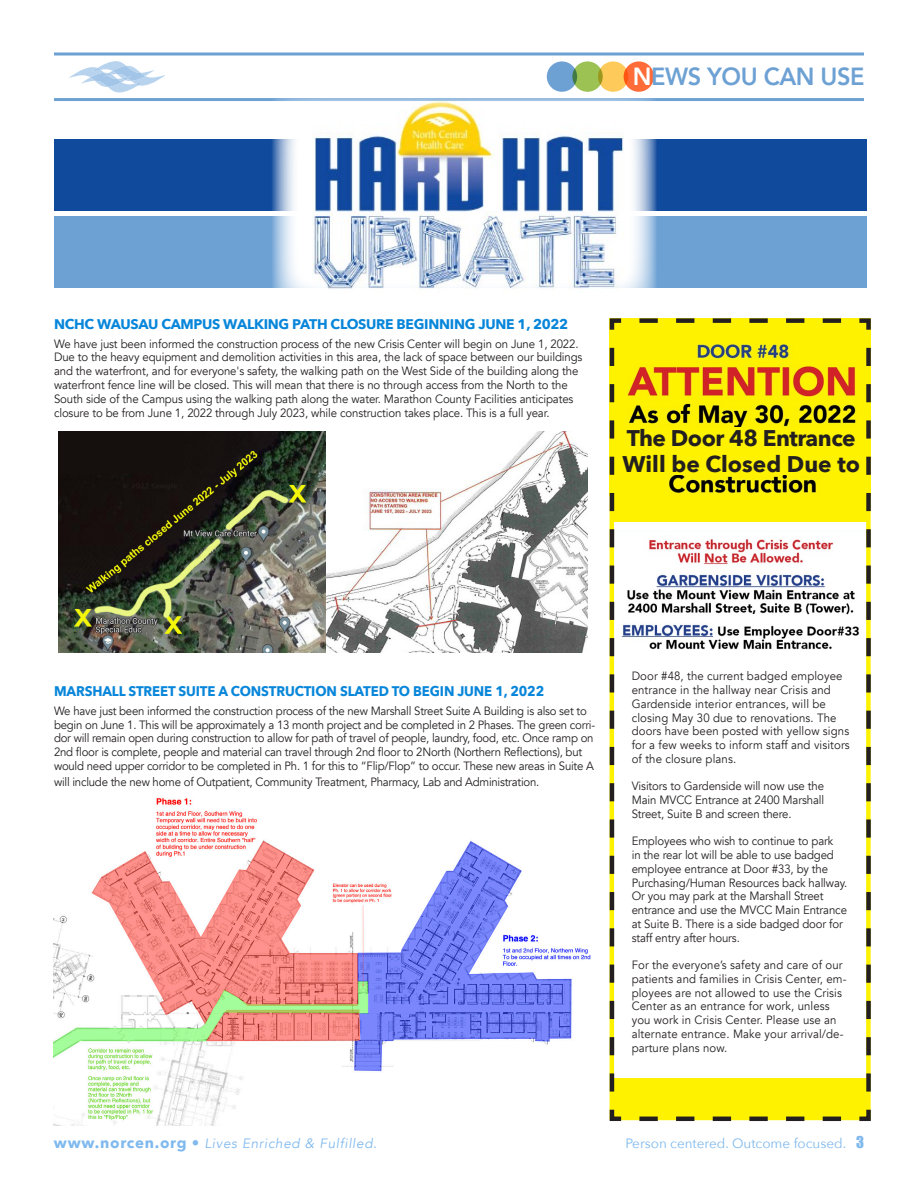
<style>
.page{position:relative;width:918px;height:1188px;background:#fff}
.page>*{position:absolute;margin:0;border:0;box-sizing:border-box;transform-origin:0 0}
.t1{font:800 24.75px "Avenir";letter-spacing:-.02em;color:#6da1d4;scale:.95 1}
._1-Header{font:700 22.65px "Avenir Next";letter-spacing:-.02em;color:#231f20}
._1-Header-2{font:700 22.65px "Avenir Next";color:#231f20}
._3-BodyCopy{font:700 13.95px "Avenir Next";letter-spacing:-.01em;color:#0886da;scale:.95 1}
._1-Header-3{font:700 13.95px "Avenir Next";letter-spacing:-.02em;color:#0886da}
.t2{font:italic 13.5px "Avenir";letter-spacing:.05em;color:#7fb9ee}
.t3{font:13.5px "Avenir Next";color:#7fb9ee}
._3-BodyCopy-2{font:12px/13.8px "Avenir";letter-spacing:-.01em;color:#231f20;scale:.95 1}
._3-BodyCopy-3{font:12px/13.8px "Avenir";letter-spacing:.01em;color:#231f20;scale:.95 1}
.s1{color:#fff}
.s2{font-family:"Avenir Next";font-weight:700;font-style:normal;font-size:15px}
.s3{font-family:"Impact";font-size:15px}
</style>
<div class="page">
<svg style="left:69px;top:61px;width:96px;height:31px"></svg>
<svg style="left:54px;top:52px;width:810px;height:4px;background:#91b8de"></svg>
<hr style="left:54px;top:98px;width:810px;height:3px;background:#6da1d4">
<div style="left:624px;top:61px;width:30px;height:31px;background:#ff6c37;border-radius:50%"></div>
<div style="left:598px;top:61px;width:30px;height:31px;background:#feca5a;border-radius:50%"></div>
<div style="left:572px;top:61px;width:31px;height:31px;background:#9bc253;border-radius:50%"></div>
<div style="left:547px;top:61px;width:30px;height:31px;background:#6da1d4;border-radius:50%"></div>
<div style="left:54px;top:216px;width:812px;height:72px;background:#6da1d4"></div>
<div style="left:54px;top:140px;width:812px;height:71px;background:#104a9c"></div>
<img style="left:54px;top:798px;width:537px;height:328px">
<svg style="left:262px;top:85px;width:404px;height:203px"></svg>
<img style="left:312px;top:97px;width:312px;height:192px">
<img style="left:58px;top:432px;width:530px;height:221px">
<svg style="left:609px;top:318px;width:262px;height:803px"></svg>
<div style="left:632px;top:427px;width:226px;height:47px;background:#fef200"></div>
<div style="left:58px;top:432px;width:124px;height:42px;background:#15100d"></div>
<h1 class="t1" style="left:633px;top:58px;width:246px"><span class="s1">N</span>EWS YOU CAN USE</h1>
<p class="_1-Header-3" style="left:54px;top:312px;width:516px">NCHC WAUSAU CAMPUS WALKING PATH CLOSURE BEGINNING JUNE 1, 2022</p>
<p class="_3-BodyCopy-2" style="left:54px;top:337px;width:558px">We have just been informed the construction process of the new Crisis Center will begin on June 1, 2022.<br>Due to the heavy equipment and demolition activities in this area, the lack of space between our buildings and the waterfront, and for everyone's safety, the walking path on the West Side of the building along the waterfront fence line will be closed. This will mean that there is no through access from the North to the South side of the Campus using the walking path along the water. Marathon County Facilities anticipates closure to be from June 1, 2022 through July 2023, while construction takes place. This is a full year.</p>
<p class="_1-Header" style="left:627px;top:419px;width:231px">The Door 48 Entrance</p>
<p class="_1-Header-2" style="left:622px;top:444px;width:239px">Will be Closed Due to</p>
<p class="_3-BodyCopy" style="left:54px;top:679px;width:518px">MARSHALL STREET SUITE A CONSTRUCTION SLATED TO BEGIN JUNE 1, 2022</p>
<p class="_3-BodyCopy-2" style="left:54px;top:704px;width:571px">We have just been informed the construction process of the new Marshall Street Suite A Building is also set to begin on June 1. This will be approximately a 13 month project and be completed in 2 Phases. The green corri&shy;dor will remain open during construction to allow for path of travel of people, laundry, food, etc. Once ramp on 2nd floor is complete, people and material can travel through 2nd floor to 2North (Northern Reflections), but would need upper corridor to be completed in Ph. 1 for this to “Flip/Flop” to occur. These new areas in Suite A</p>
<p class="_3-BodyCopy-2" style="left:54px;top:775px;width:512px">will include the new home of Outpatient, Community Treatment, Pharmacy, Lab and Administration.</p>
<p class="_3-BodyCopy-3" style="left:632px;top:669px;width:231px">Door #48, the current badged employee entrance in the hallway near Crisis and Gardenside interior entrances, will be closing May 30 due to renovations. The doors have been posted with yellow signs for a few weeks to inform staff and visitors of the closure plans.</p>
<p class="_3-BodyCopy-2" style="left:632px;top:779px;width:204px;text-align:justify">Visitors to Gardenside will now use the Main MVCC Entrance at 2400 Marshall Street, Suite B and screen there.</p>
<p class="_3-BodyCopy-2" style="left:632px;top:834px;width:228px">Employees who wish to continue to park<br>in the rear lot will be able to use badged employee entrance at Door #33, by the Purchasing/Human Resources back hallway.<br>Or you may park at the Marshall Street entrance and use the MVCC Main Entrance at Suite B. There is a side badged door for staff entry after hours.</p>
<p class="_3-BodyCopy-3" style="left:632px;top:958px;width:228px">For the everyone’s safety and care of our patients and families in Crisis Center, em&shy;ployees are not allowed to use the Crisis Center as an entrance for work, unless you work in Crisis Center. Please use an alternate entrance. Make your arrival/de&shy;parture plans now.</p>
<p class="t2" style="left:54px;top:1136px;width:325px"><span class="s2">www.norcen.org •</span> Lives Enriched &amp; Fulfilled.</p>
<p class="t3" style="left:625px;top:1132px;width:240px">Person centered. Outcome focused. <span class="s3">3</span></p>
</div>
